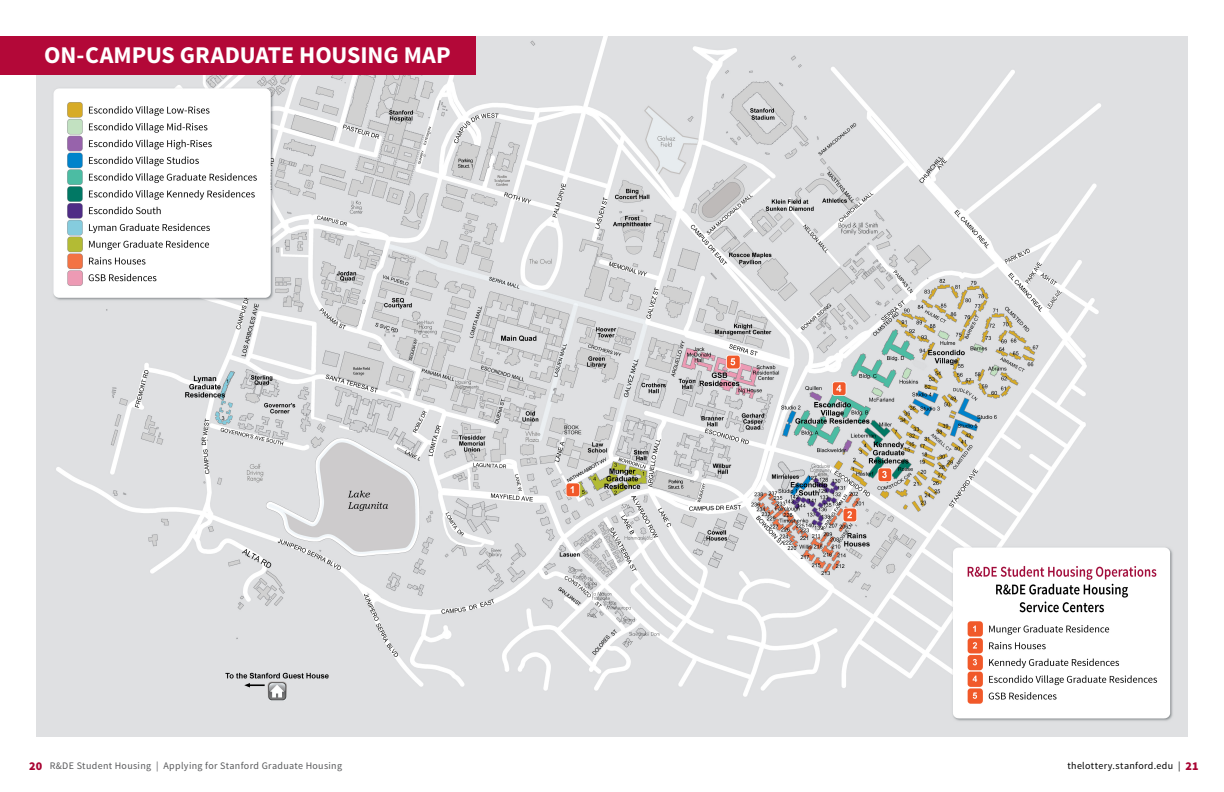
<style>
.page{position:relative;width:1224px;height:792px;background:#fff}
.page>*{position:absolute;margin:0;border:0;box-sizing:border-box;transform-origin:0 0}
.t1{font:700 24px "Source Sans Pro";letter-spacing:-.005em;color:#fff}
.t2{font:10px "Source Sans Pro";letter-spacing:.03em;color:#58595b}
.t3{font:10px "Source Sans Pro";letter-spacing:.035em;color:#000}
.s1{font-weight:900;font-size:12px;color:#a90533}
</style>
<div class="page">
<img style="left:36px;top:36px;width:1151px;height:700px">
<div style="left:0;top:36px;width:476px;height:39px;background:#b30838"></div>
<h1 class="t1" style="left:44px;top:40px;width:408px">ON-CAMPUS GRADUATE HOUSING MAP</h1>
<p class="t2" style="left:29px;top:759px;width:314px"><span class="s1">20</span> R&amp;DE Student Housing | Applying for Stanford Graduate Housing</p>
<p class="t3" style="left:1067px;top:759px;width:133px">thelottery.stanford.edu | <span class="s1">21</span></p>
</div>
